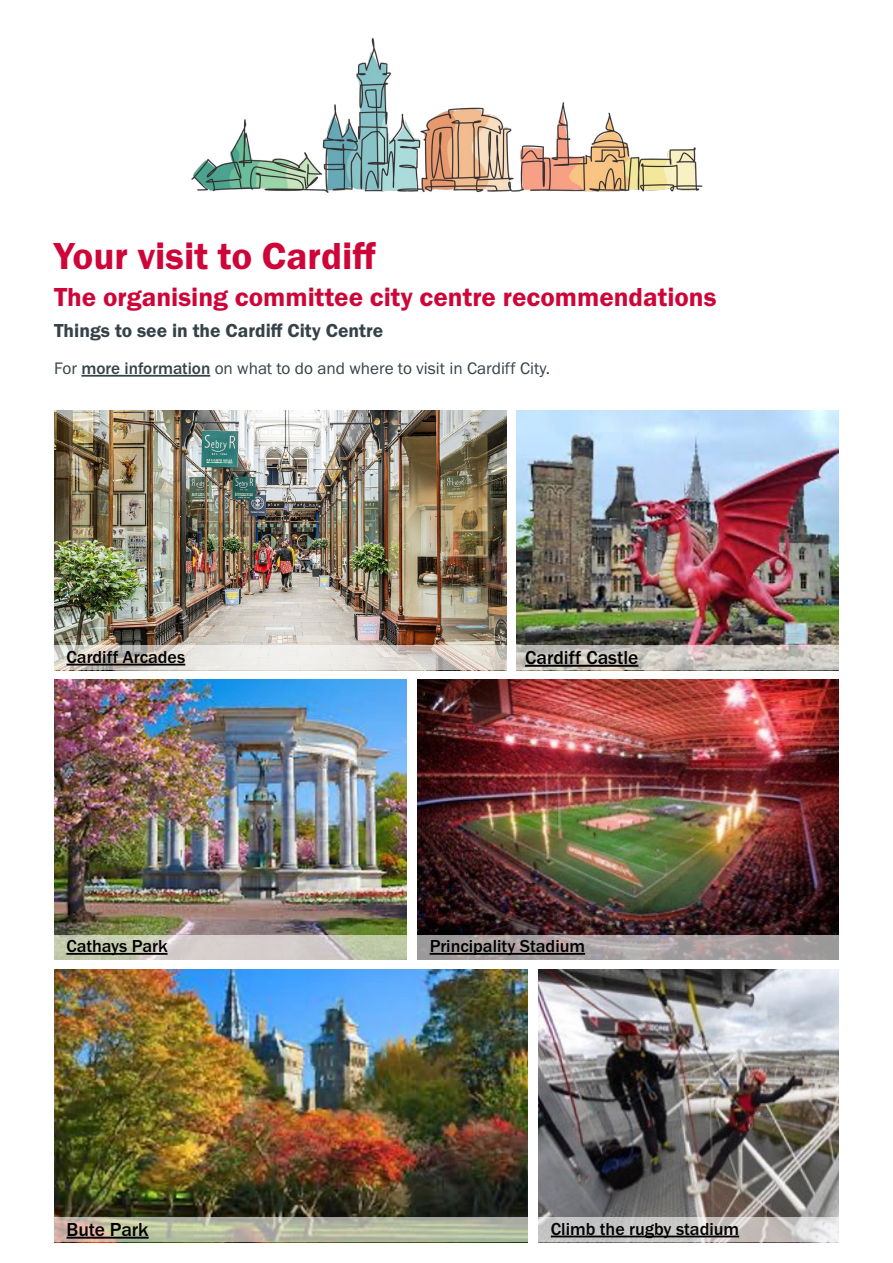
<style>
.page{position:relative;width:893px;height:1263px;background:#fff}
.page>*{position:absolute;margin:0;border:0;box-sizing:border-box;transform-origin:0 0}
.t1{font:39px "Franklin Gothic URW Dem";color:#ce0538}
.t2{font:27px "Franklin Gothic URW Dem";color:#ce0538}
.t3{font:19.5px "Franklin Gothic URW Dem";color:#354248}
.t4{font:500 19.5px "Franklin Gothic URW";color:#000}
.t5{font:500 18px "Franklin Gothic URW";color:#000}
.t6{font:17.25px "Franklin Gothic URW Boo";color:#354248}
.s1{font-family:"Franklin Gothic URW";font-weight:500}
</style>
<div class="page">
<img style="left:191px;top:38px;width:512px;height:155px">
<hr style="left:81px;top:375px;width:129px;height:2px;background:#354248">
<img style="left:54px;top:411px;width:452px;height:234px">
<img style="left:516px;top:411px;width:323px;height:234px">
<svg style="left:516px;top:645px;width:323px;height:25px;background:#c9c4be"></svg>
<svg style="left:54px;top:645px;width:452px;height:25px;background:#ddd8d2"></svg>
<img style="left:54px;top:680px;width:353px;height:255px">
<img style="left:417px;top:680px;width:422px;height:255px">
<img style="left:54px;top:969px;width:474px;height:248px">
<img style="left:538px;top:969px;width:301px;height:248px">
<hr style="left:525px;top:665px;width:113px;height:2px;background:#000">
<hr style="left:67px;top:664px;width:118px;height:1px;background:#000">
<svg style="left:417px;top:935px;width:422px;height:24px;background:#a9a1a2"></svg>
<svg style="left:538px;top:1217px;width:301px;height:25px;background:#cac8c7"></svg>
<svg style="left:54px;top:1217px;width:474px;height:25px;background:#b8b9a2"></svg>
<svg style="left:54px;top:935px;width:353px;height:24px;background:#cbcbbd"></svg>
<hr style="left:430px;top:953px;width:155px;height:2px;background:#000">
<hr style="left:551px;top:1235px;width:188px;height:2px;background:#000">
<hr style="left:66px;top:953px;width:102px;height:2px;background:#000">
<hr style="left:67px;top:1237px;width:82px;height:2px;background:#000">
<h1 class="t1" style="left:54px;top:232px;width:324px">Your visit to Cardiff</h1>
<h2 class="t2" style="left:54px;top:280px;width:664px">The organising committee city centre recommendations</h2>
<p class="t3" style="left:54px;top:318px;width:331px">Things to see in the Cardiff City Centre</p>
<p class="t6" style="left:54px;top:357px;width:498px">For <span class="s1">more information</span> on what to do and where to visit in Cardiff City.</p>
<p class="t5" style="left:67px;top:646px;width:120px">Cardiff Arcades</p>
<p class="t4" style="left:525px;top:645px;width:115px">Cardiff Castle</p>
<p class="t5" style="left:66px;top:935px;width:103px">Cathays Park</p>
<p class="t4" style="left:67px;top:1217px;width:84px">Bute Park</p>
<p class="t5" style="left:430px;top:935px;width:157px">Principality Stadium</p>
<p class="t5" style="left:551px;top:1217px;width:190px">Climb the rugby stadium</p>
</div>
